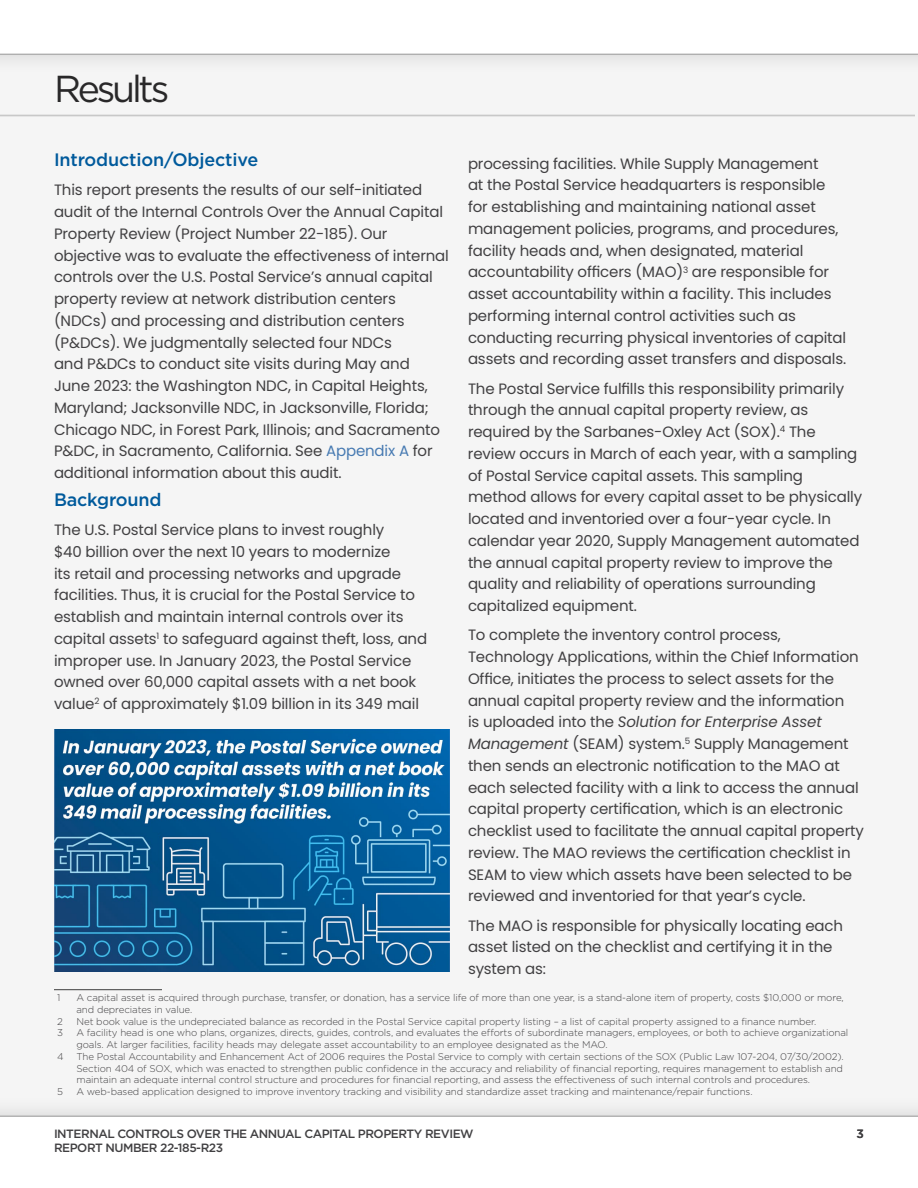
<style>
.page{position:relative;width:918px;height:1188px;background:#fff}
.page>*{position:absolute;margin:0;border:0;box-sizing:border-box;transform-origin:0 0}
.t1{font:37.5px "Gotham";letter-spacing:-.085em;color:#292829}
.t2{font:500 18px "Gotham";letter-spacing:-.01em;color:#005a9c}
.t3{font:15px/21.8px "Poppins";letter-spacing:-.01em;color:#414042}
.t4{font:500 12px "Gotham";letter-spacing:-.04em;color:#414042}
.t5{font:300 9.75px/11.7px "Gotham";letter-spacing:-.01em;color:#414042}
.s1{color:#477ab2}
.s2{font-style:italic}
</style>
<div class="page">
<div style="left:0;top:0;width:918px;height:75px;background:#eee"></div>
<div style="left:0;top:0;width:918px;height:54px;background:#fff"></div>
<div style="left:0;top:1095px;width:918px;height:93px;background:#efefef"></div>
<div style="left:0;top:1116px;width:918px;height:72px;background:#fff"></div>
<div style="left:0;top:106px;width:918px;height:19px;background:#000;opacity:.2"></div>
<hr style="left:0;top:115px;width:915px;height:1px;background:#3e3e3e">
<hr style="left:0;top:116px;width:915px;height:1px;background:#3e3e3e">
<hr style="left:54px;top:989px;width:108px;height:1px;background:#3e3e3e">
<img style="left:55px;top:729px;width:394px;height:243px">
<h1 class="t1" style="left:54px;top:68px;width:117px">Results</h1>
<p class="t2" style="left:54px;top:150px;width:206px">Introduction/Objective</p>
<p class="t3" style="left:54px;top:179px;width:397px">This report presents the results of our self-initiated audit of the Internal Controls Over the Annual Capital Property Review (Project Number 22-185). Our objective was to evaluate the effectiveness of internal controls over the U.S. Postal Service’s annual capital property review at network distribution centers (NDCs) and processing and distribution centers (P&amp;DCs). We judgmentally selected four NDCs<br>and P&amp;DCs to conduct site visits during May and June 2023: the Washington NDC, in Capital Heights, Maryland; Jacksonville NDC, in Jacksonville, Florida; Chicago NDC, in Forest Park, Illinois; and Sacramento P&amp;DC, in Sacramento, California. See <span class="s1">Appendix A</span> for additional information about this audit.</p>
<p class="t2" style="left:54px;top:489px;width:109px">Background</p>
<p class="t3" style="left:54px;top:519px;width:375px">The U.S. Postal Service plans to invest roughly<br>$40 billion over the next 10 years to modernize<br>its retail and processing networks and upgrade facilities. Thus, it is crucial for the Postal Service to establish and maintain internal controls over its capital assets<sup>1</sup> to safeguard against theft, loss, and improper use. In January 2023, the Postal Service owned over 60,000 capital assets with a net book value<sup>2</sup> of approximately $1.09 billion in its 349 mail</p>
<p class="t3" style="left:468px;top:153px;width:380px">processing facilities. While Supply Management<br>at the Postal Service headquarters is responsible for establishing and maintaining national asset management policies, programs, and procedures, facility heads and, when designated, material accountability officers (MAO)<sup>3</sup> are responsible for asset accountability within a facility. This includes performing internal control activities such as conducting recurring physical inventories of capital assets and recording asset transfers and disposals.</p>
<p class="t3" style="left:468px;top:378px;width:396px">The Postal Service fulfills this responsibility primarily through the annual capital property review, as required by the Sarbanes-Oxley Act (SOX).<sup>4</sup> The review occurs in March of each year, with a sampling of Postal Service capital assets. This sampling method allows for every capital asset to be physically located and inventoried over a four-year cycle. In calendar year 2020, Supply Management automated the annual capital property review to improve the quality and reliability of operations surrounding capitalized equipment.</p>
<p class="t3" style="left:468px;top:624px;width:397px">To complete the inventory control process, Technology Applications, within the Chief Information Office, initiates the process to select assets for the annual capital property review and the information<br>is uploaded into the <span class="s2">Solution for Enterprise Asset Management</span> (SEAM) system.<sup>5</sup> Supply Management then sends an electronic notification to the MAO at each selected facility with a link to access the annual capital property certification, which is an electronic checklist used to facilitate the annual capital property review. The MAO reviews the certification checklist in SEAM to view which assets have been selected to be reviewed and inventoried for that year’s cycle.</p>
<p class="t3" style="left:468px;top:915px;width:377px">The MAO is responsible for physically locating each asset listed on the checklist and certifying it in the system as:</p>
<p class="t5" style="left:57px;top:992px;width:5px">1</p>
<p class="t5" style="left:76px;top:992px;width:769px">A capital asset is acquired through purchase, transfer, or donation, has a service life of more than one year, is a stand-alone item of property, costs $10,000 or more, and depreciates in value.</p>
<p class="t5" style="left:57px;top:1015px;width:7px">2</p>
<p class="t5" style="left:76px;top:1015px;width:741px">Net book value is the undepreciated balance as recorded in the Postal Service capital property listing – a list of capital property assigned to a finance number.</p>
<p class="t5" style="left:57px;top:1027px;width:7px">3</p>
<p class="t5" style="left:76px;top:1027px;width:773px">A facility head is one who plans, organizes, directs, guides, controls, and evaluates the efforts of subordinate managers, employees, or both to achieve organizational goals. At larger facilities, facility heads may delegate asset accountability to an employee designated as the MAO.</p>
<p class="t5" style="left:57px;top:1050px;width:8px">4</p>
<p class="t5" style="left:76px;top:1050px;width:769px;text-align:justify">The Postal Accountability and Enhancement Act of 2006 requires the Postal Service to comply with certain sections of the SOX (Public Law 107-204, 07/30/2002).<br>Section 404 of SOX, which was enacted to strengthen public confidence in the accuracy and reliability of financial reporting, requires management to establish and maintain an adequate internal control structure and procedures for financial reporting, and assess the effectiveness of such internal controls and procedures.</p>
<p class="t5" style="left:57px;top:1086px;width:7px">5</p>
<p class="t5" style="left:76px;top:1086px;width:678px">A web-based application designed to improve inventory tracking and visibility and standardize asset tracking and maintenance/repair functions.</p>
<p class="t4" style="left:54px;top:1127px;width:421px">INTERNAL CONTROLS OVER THE ANNUAL CAPITAL PROPERTY REVIEW</p>
<p class="t4" style="left:857px;top:1127px;width:9px">3</p>
<p class="t4" style="left:54px;top:1141px;width:171px">REPORT NUMBER 22-185-R23</p>
</div>
